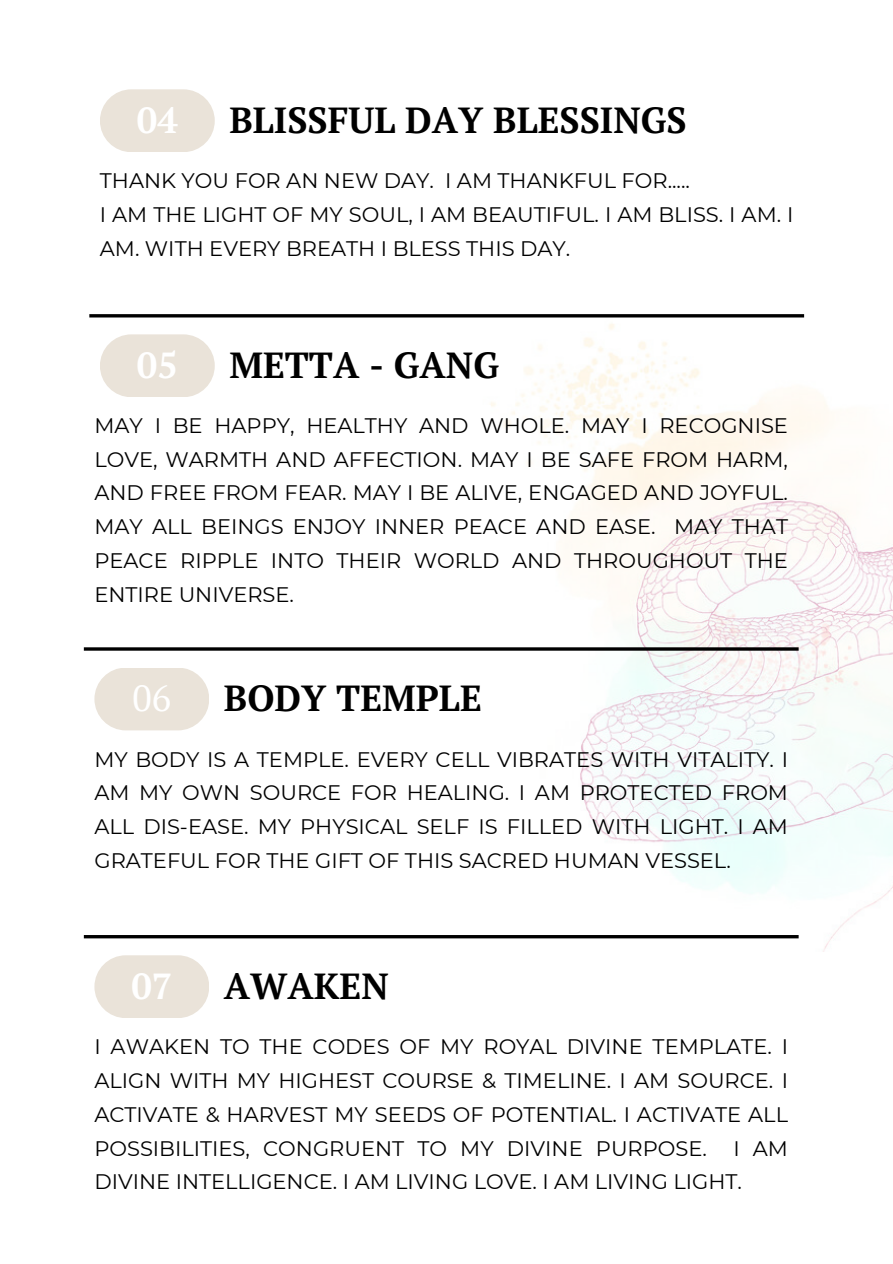
<style>
.page{position:relative;width:893px;height:1264px;background:#fff}
.page>*{position:absolute;margin:0;border:0;box-sizing:border-box;transform-origin:0 0}
.t1{font:700 36.15px "PT Serif";color:#000}
.t2{font:700 36.15px "PT Serif";color:#fff}
.t3{font:36.15px "PT Serif";color:#fff}
.t4{font:21px/33.8px "Montserrat";color:#000;text-align:justify}
</style>
<div class="page">
<img style="left:298px;top:314px;width:594px;height:637px">
<div style="left:100px;top:89px;width:115px;height:63px;background:#eae3d9;border-radius:31px"></div>
<hr style="left:89px;top:314px;width:715px;height:3px;background:#000">
<div style="left:100px;top:334px;width:115px;height:63px;background:#eae3d9;border-radius:31px"></div>
<hr style="left:84px;top:647px;width:714px;height:3px;background:#000">
<div style="left:94px;top:667px;width:115px;height:63px;background:#eae3d9;border-radius:31px"></div>
<hr style="left:84px;top:935px;width:714px;height:3px;background:#000">
<div style="left:94px;top:955px;width:115px;height:63px;background:#eae3d9;border-radius:31px"></div>
<p class="t2" style="left:137px;top:96px;width:42px">04</p>
<p class="t1" style="left:229px;top:96px;width:459px">BLISSFUL DAY BLESSINGS</p>
<p class="t4" style="left:100px;top:164px;width:591px">THANK YOU FOR AN NEW DAY. I AM THANKFUL FOR.....</p>
<p class="t4" style="left:100px;top:198px;width:695px">I AM THE LIGHT OF MY SOUL, I AM BEAUTIFUL. I AM BLISS. I AM. I<br>AM. WITH EVERY BREATH I BLESS THIS DAY.</p>
<p class="t2" style="left:137px;top:340px;width:42px">05</p>
<p class="t1" style="left:229px;top:340px;width:271px">METTA - GANG</p>
<p class="t4" style="left:94px;top:408px;width:695px">MAY I BE HAPPY, HEALTHY AND WHOLE. MAY I RECOGNISE LOVE, WARMTH AND AFFECTION. MAY I BE SAFE FROM HARM, AND FREE FROM FEAR. MAY I BE ALIVE, ENGAGED AND JOYFUL.<br>MAY ALL BEINGS ENJOY INNER PEACE AND EASE. MAY THAT PEACE RIPPLE INTO THEIR WORLD AND THROUGHOUT THE ENTIRE UNIVERSE.</p>
<p class="t3" style="left:132px;top:673px;width:40px">06</p>
<p class="t1" style="left:224px;top:673px;width:259px">BODY TEMPLE</p>
<p class="t4" style="left:94px;top:742px;width:695px">MY BODY IS A TEMPLE. EVERY CELL VIBRATES WITH VITALITY. I AM MY OWN SOURCE FOR HEALING. I AM PROTECTED FROM ALL DIS-EASE. MY PHYSICAL SELF IS FILLED WITH LIGHT. I AM GRATEFUL FOR THE GIFT OF THIS SACRED HUMAN VESSEL.</p>
<p class="t2" style="left:131px;top:961px;width:42px">07</p>
<p class="t1" style="left:224px;top:961px;width:166px">AWAKEN</p>
<p class="t4" style="left:94px;top:1029px;width:695px">I AWAKEN TO THE CODES OF MY ROYAL DIVINE TEMPLATE. I ALIGN WITH MY HIGHEST COURSE &amp; TIMELINE. I AM SOURCE. I ACTIVATE &amp; HARVEST MY SEEDS OF POTENTIAL. I ACTIVATE ALL POSSIBILITIES, CONGRUENT TO MY DIVINE PURPOSE.</p>
<p class="t4" style="left:94px;top:1131px;width:695px;text-indent:639px">I AM<br>DIVINE INTELLIGENCE. I AM LIVING LOVE. I AM LIVING LIGHT.</p>
</div>
